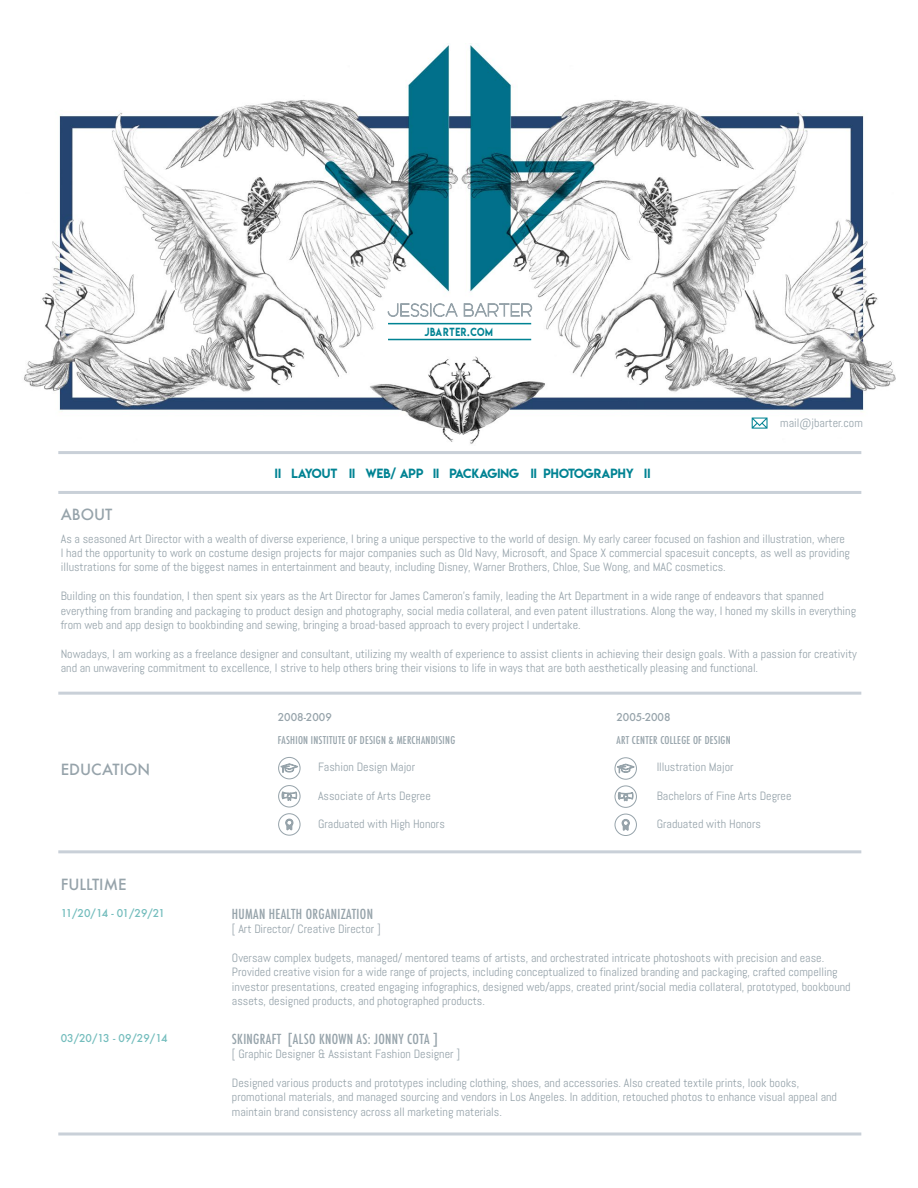
<style>
.page{position:relative;width:918px;height:1188px;background:#fff}
.page>*{position:absolute;margin:0;border:0;box-sizing:border-box;transform-origin:0 0}
.t1{font:500 15px "Futura";color:#96a3aa}
.t2{font:500 condensed 13.5px "Futura";letter-spacing:.025em;color:#96a3aa}
.t3{font:12px/14.4px "Abel";color:#96a3aa}
.t4{font:11.85px "Lemon Milk";color:#008393}
.t5{font:500 condensed 10.5px "Futura";letter-spacing:.025em;color:#96a3aa}
.t6{font:500 10.5px "Futura";color:#96a3aa}
.t7{font:500 10.5px "Futura";letter-spacing:-.08em;color:#74bdbd}
.t8{font:500 10.5px "Futura";color:#74bdbd}
.t9{font:10.5px "Lemon Milk";letter-spacing:.075em;color:#008393;scale:.85 1}
</style>
<div class="page">
<img style="left:24px;top:44px;width:871px;height:400px">
<hr style="left:388px;top:323px;width:143px;height:1px;background:#008393">
<hr style="left:388px;top:339px;width:143px;height:1px;background:#008393">
<svg style="left:464px;top:303px;width:68px;height:14px"></svg>
<svg style="left:388px;top:294px;width:70px;height:23px"></svg>
<svg style="left:752px;top:418px;width:16px;height:11px"></svg>
<hr style="left:58px;top:850px;width:803px;height:3px;background:#c9d0d8">
<hr style="left:58px;top:692px;width:803px;height:3px;background:#c9d0d8">
<svg style="left:58px;top:1132px;width:803px;height:4px;background:#d6dbe1"></svg>
<hr style="left:58px;top:491px;width:803px;height:3px;background:#c9d0d8">
<hr style="left:58px;top:451px;width:803px;height:3px;background:#c9d0d8">
<svg style="left:281px;top:764px;width:17px;height:9px"></svg>
<div style="left:278px;top:757px;width:23px;height:22px;border:1px solid #96a3aa;border-radius:50%"></div>
<svg style="left:282px;top:792px;width:15px;height:9px"></svg>
<div style="left:278px;top:785px;width:23px;height:23px;border:1px solid #96a3aa;border-radius:50%"></div>
<svg style="left:285px;top:818px;width:9px;height:13px"></svg>
<div style="left:278px;top:813px;width:23px;height:23px;border:1px solid #96a3aa;border-radius:50%"></div>
<svg style="left:617px;top:764px;width:17px;height:9px"></svg>
<div style="left:615px;top:757px;width:22px;height:23px;border:1px solid #96a3aa;border-radius:50%"></div>
<svg style="left:618px;top:792px;width:15px;height:9px"></svg>
<div style="left:615px;top:785px;width:22px;height:23px;border:1px solid #96a3aa;border-radius:50%"></div>
<svg style="left:621px;top:819px;width:9px;height:12px"></svg>
<div style="left:615px;top:814px;width:22px;height:22px;border:1px solid #96a3aa;border-radius:50%"></div>
<p class="t1" style="left:61px;top:504px;width:53px">ABOUT</p>
<p class="t9" style="left:424px;top:324px;width:82px">JBARTER.COM</p>
<p class="t4" style="left:275px;top:465px;width:377px">II LAYOUT II WEB/ APP II PACKAGING II PHOTOGRAPHY II</p>
<p class="t3" style="left:780px;top:416px;width:84px">mail@jbarter.com</p>
<p class="t3" style="left:61px;top:531px;width:791px">As a seasoned Art Director with a wealth of diverse experience, I bring a unique perspective to the world of design. My early career focused on fashion and illustration, where<br>I had the opportunity to work on costume design projects for major companies such as Old Navy, Microsoft, and Space X commercial spacesuit concepts, as well as providing illustrations for some of the biggest names in entertainment and beauty, including Disney, Warner Brothers, Chloe, Sue Wong, and MAC cosmetics.</p>
<p class="t3" style="left:61px;top:589px;width:797px">Building on this foundation, I then spent six years as the Art Director for James Cameron’s family, leading the Art Department in a wide range of endeavors that spanned everything from branding and packaging to product design and photography, social media collateral, and even patent illustrations. Along the way, I honed my skills in everything from web and app design to bookbinding and sewing, bringing a broad-based approach to every project I undertake.</p>
<p class="t3" style="left:61px;top:646px;width:798px">Nowadays, I am working as a freelance designer and consultant, utilizing my wealth of experience to assist clients in achieving their design goals. With a passion for creativity and an unwavering commitment to excellence, I strive to help others bring their visions to life in ways that are both aesthetically pleasing and functional.</p>
<p class="t1" style="left:61px;top:759px;width:91px">EDUCATION</p>
<p class="t1" style="left:61px;top:874px;width:67px">FULLTIME</p>
<p class="t7" style="left:61px;top:906px;width:106px">11/20/14 - 01/29/21</p>
<p class="t8" style="left:61px;top:1031px;width:108px">03/20/13 - 09/29/14</p>
<p class="t6" style="left:278px;top:710px;width:56px">2008-2009</p>
<p class="t6" style="left:616px;top:710px;width:56px">2005-2008</p>
<p class="t5" style="left:278px;top:733px;width:179px">FASHION INSTITUTE OF DESIGN &amp; MERCHANDISING</p>
<p class="t5" style="left:616px;top:733px;width:116px">ART CENTER COLLEGE OF DESIGN</p>
<p class="t3" style="left:318px;top:760px;width:99px">Fashion Design Major</p>
<p class="t3" style="left:318px;top:788px;width:114px">Associate of Arts Degree</p>
<p class="t3" style="left:318px;top:817px;width:128px">Graduated with High Honors</p>
<p class="t3" style="left:657px;top:760px;width:78px">Illustration Major</p>
<p class="t3" style="left:657px;top:788px;width:136px">Bachelors of Fine Arts Degree</p>
<p class="t3" style="left:657px;top:817px;width:106px">Graduated with Honors</p>
<p class="t2" style="left:232px;top:905px;width:143px">HUMAN HEALTH ORGANIZATION</p>
<p class="t3" style="left:232px;top:922px;width:150px">[ Art Director/ Creative Director ]</p>
<p class="t3" style="left:232px;top:951px;width:620px">Oversaw complex budgets, managed/ mentored teams of artists, and orchestrated intricate photoshoots with precision and ease.<br>Provided creative vision for a wide range of projects, including conceptualized to finalized branding and packaging, crafted compelling investor presentations, created engaging infographics, designed web/apps, created print/social media collateral, prototyped, bookbound assets, designed products, and photographed products.</p>
<p class="t2" style="left:232px;top:1030px;width:207px">SKINGRAFT [ALSO KNOWN AS: JONNY COTA ]</p>
<p class="t3" style="left:232px;top:1047px;width:230px">[ Graphic Designer &amp; Assistant Fashion Designer ]</p>
<p class="t3" style="left:232px;top:1076px;width:607px">Designed various products and prototypes including clothing, shoes, and accessories. Also created textile prints, look books, promotional materials, and managed sourcing and vendors in Los Angeles. In addition, retouched photos to enhance visual appeal and maintain brand consistency across all marketing materials.</p>
</div>
